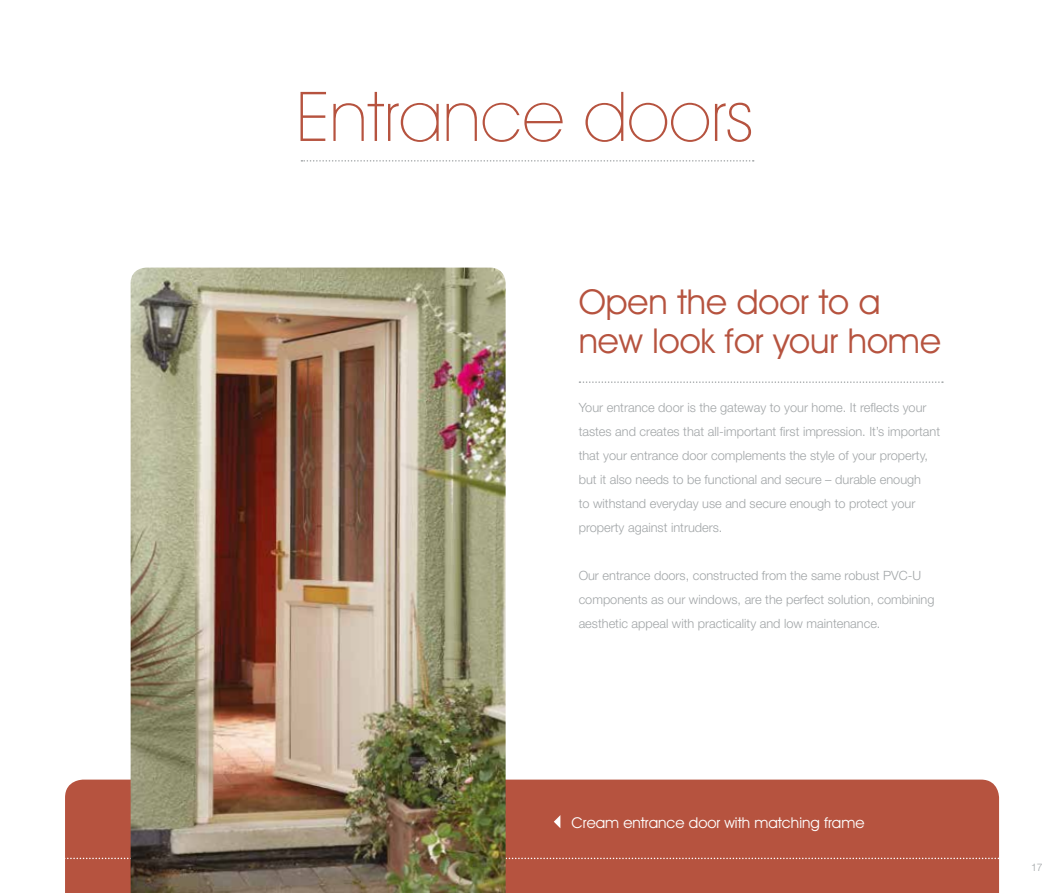
<style>
.page{position:relative;width:1063px;height:893px;background:#fff}
.page>*{position:absolute;margin:0;border:0;box-sizing:border-box;transform-origin:0 0}
.t1{font:200 69px "Avant Garde IT Cby BT";color:#b6533f}
.t2{font:34.5px/39px "Avant Garde IT Cby BT";color:#b6533f}
.t3{font:15px "Avant Garde IT Cby BT";color:#fff}
.t4{font:300 12.75px/24px "Helvetica Neue LT Std";color:#a1a5a7}
.t5{font:300 10.5px "Helvetica Neue LT Std";color:#a1a5a7}
</style>
<div class="page">
<div style="left:65px;top:780px;width:934px;height:113px;background:#b6533f"></div>
<svg style="left:65px;top:858px;width:935px;height:1px"></svg>
<svg style="left:301px;top:160px;width:453px;height:2px"></svg>
<svg style="left:579px;top:381px;width:364px;height:2px"></svg>
<img style="left:131px;top:268px;width:375px;height:625px">
<svg style="left:554px;top:815px;width:6px;height:13px"></svg>
<h1 class="t1" style="left:296px;top:75px;width:459px">Entrance doors</h1>
<h2 class="t2" style="left:579px;top:282px;width:364px">Open the door to a new look for your home</h2>
<p class="t4" style="left:579px;top:395px;width:363px">Your entrance door is the gateway to your home. It reflects your tastes and creates that all-important first impression. It’s important that your entrance door complements the style of your property, but it also needs to be functional and secure – durable enough<br>to withstand everyday use and secure enough to protect your property against intruders.</p>
<p class="t4" style="left:579px;top:563px;width:357px">Our entrance doors, constructed from the same robust PVC-U components as our windows, are the perfect solution, combining aesthetic appeal with practicality and low maintenance.</p>
<p class="t3" style="left:572px;top:813px;width:294px">Cream entrance door with matching frame</p>
<p class="t5" style="left:1031px;top:861px;width:13px">17</p>
</div>
